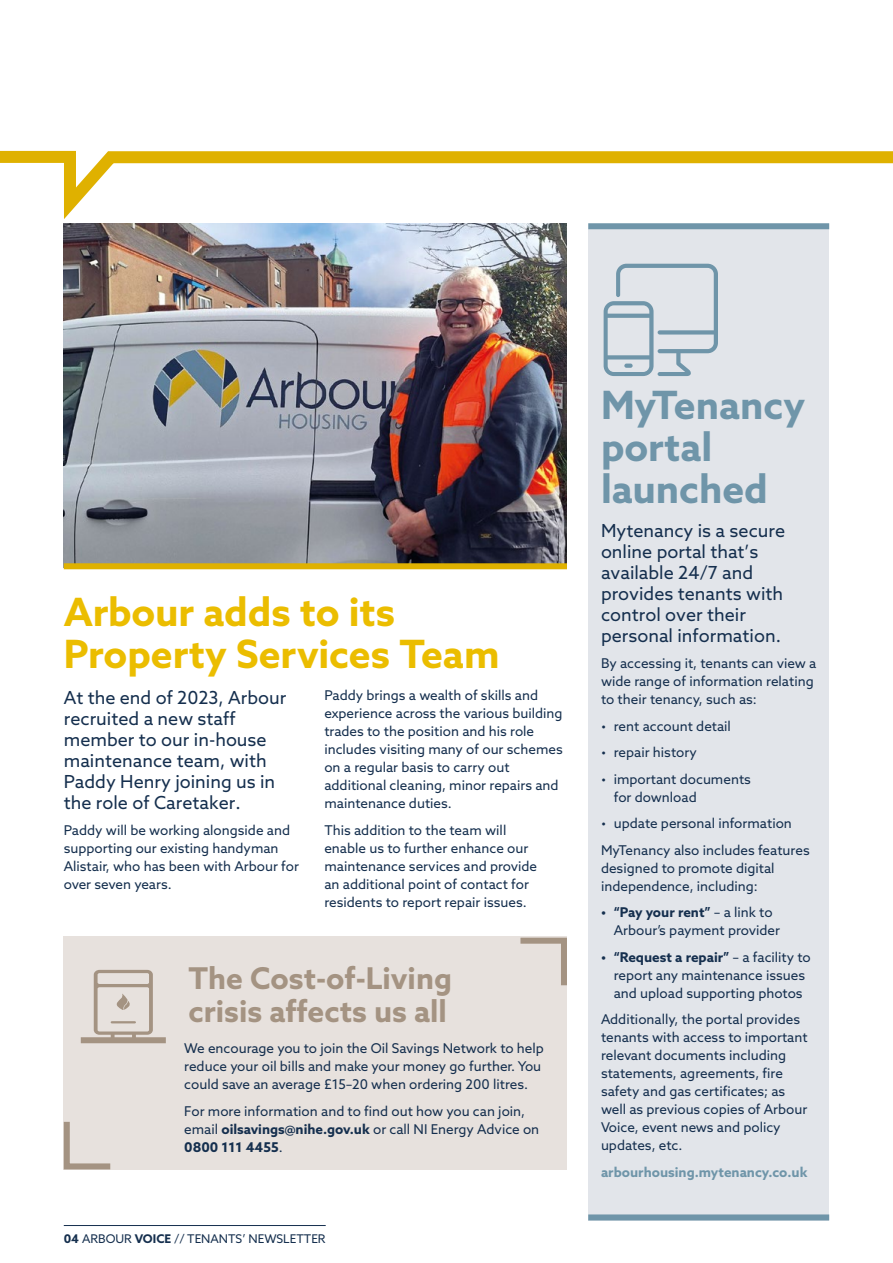
<style>
.page{position:relative;width:893px;height:1263px;background:#fff}
.page>*{position:absolute;margin:0;border:0;box-sizing:border-box;transform-origin:0 0}
.t1{font:700 39px/42px "Azo Sans";letter-spacing:-.005em;color:#ebbd00}
.t2{font:700 39px/42px "Azo Sans";letter-spacing:-.005em;color:#6f95a9}
.t3{font:700 30px/33px "Azo Sans";color:#a49382}
.t4{font:18px/21px "Azo Sans";color:#152f4e}
.t5{font:13.5px/18px "Azo Sans";color:#152f4e}
.t6{font:700 13.5px "Azo Sans";color:#6f95a9}
.t7{font:12px "Azo Sans";color:#152f4e}
.s1{font-weight:700}
</style>
<div class="page">
<img style="left:64px;top:235px;width:503px;height:328px">
<div style="left:588px;top:229px;width:241px;height:991px;background:#e2e5ea"></div>
<hr style="left:892px;top:151px;width:1px;height:1112px;background:#dbe0df">
<svg style="left:0;top:150px;width:893px;height:85px"></svg>
<hr style="left:64px;top:1225px;width:262px;height:1px;background:#152f4e">
<svg style="left:604px;top:264px;width:114px;height:112px"></svg>
<div style="left:64px;top:563px;width:503px;height:6px;background:#dfb100"></div>
<div style="left:64px;top:936px;width:503px;height:234px;background:#e7e1dd"></div>
<div style="left:81px;top:1037px;width:85px;height:6px;background:#a49382"></div>
<svg style="left:520px;top:937px;width:47px;height:49px"></svg>
<svg style="left:63px;top:1116px;width:48px;height:54px"></svg>
<div style="left:588px;top:223px;width:241px;height:6px;background:#6f95a9"></div>
<div style="left:588px;top:1214px;width:241px;height:6px;background:#6f95a9"></div>
<svg style="left:94px;top:970px;width:59px;height:68px"></svg>
<hr style="left:111px;top:1021px;width:25px;height:2px;background:#a49382">
<h1 class="t1" style="left:64px;top:591px;width:437px">Arbour adds to its<br>Property Services Team</h1>
<h3 class="t4" style="left:64px;top:686px;width:224px">At the end of 2023, Arbour recruited a new staff member to our in-house maintenance team, with<br>Paddy Henry joining us in the role of Caretaker.</h3>
<p class="t5" style="left:64px;top:821px;width:237px">Paddy will be working alongside and supporting our existing handyman<br>Alistair, who has been with Arbour for over seven years.</p>
<p class="t5" style="left:324px;top:686px;width:240px">Paddy brings a wealth of skills and experience across the various building trades to the position and his role includes visiting many of our schemes on a regular basis to carry out additional cleaning, minor repairs and maintenance duties.</p>
<p class="t5" style="left:324px;top:821px;width:214px">This addition to the team will enable us to further enhance our maintenance services and provide an additional point of contact for residents to report repair issues.</p>
<h2 class="t3" style="left:189px;top:962px;width:265px">The Cost-of-Living crisis affects us all</h2>
<p class="t5" style="left:184px;top:1039px;width:361px">We encourage you to join the Oil Savings Network to help reduce your oil bills and make your money go further. You could save an average £15–20 when ordering 200 litres.</p>
<p class="t5" style="left:184px;top:1102px;width:357px">For more information and to find out how you can join, email <span class="s1">oilsavings@nihe.gov.uk</span> or call NI Energy Advice on<br><span class="s1">0800 111 4455</span>.</p>
<p class="t7" style="left:64px;top:1230px;width:263px"><span class="s1">04</span> ARBOUR <span class="s1">VOICE</span> // TENANTS’ NEWSLETTER</p>
<h1 class="t2" style="left:601px;top:383px;width:206px">MyTenancy portal launched</h1>
<h3 class="t4" style="left:601px;top:520px;width:186px">Mytenancy is a secure online portal that’s available 24/7 and provides tenants with control over their personal information.</h3>
<p class="t5" style="left:601px;top:654px;width:217px">By accessing it, tenants can view a wide range of information relating to their tenancy, such as:</p>
<p class="t5" style="left:601px;top:717px;width:131px">• rent account detail</p>
<p class="t5" style="left:601px;top:743px;width:97px">• repair history</p>
<p class="t5" style="left:614px;top:770px;width:139px;text-indent:-13px">• important documents for download</p>
<p class="t5" style="left:601px;top:810px;width:210px;line-height:26.5px">• update personal information<br>MyTenancy also includes features</p>
<p class="t5" style="left:601px;top:859px;width:175px">designed to promote digital independence, including:</p>
<p class="t5" style="left:614px;top:903px;width:168px;text-indent:-13px"><span class="s1">• “Pay your rent”</span> – a link to<br>Arbour’s payment provider</p>
<p class="t5" style="left:601px;top:948px;width:211px;text-align:center"><span class="s1">• “Request a repair”</span> – a facility to report any maintenance issues and upload supporting photos</p>
<p class="t5" style="left:601px;top:1010px;width:208px">Additionally, the portal provides tenants with access to important relevant documents including statements, agreements, fire safety and gas certificates; as well as previous copies of Arbour<br>Voice, event news and policy updates, etc.</p>
<p class="t6" style="left:601px;top:1163px;width:208px">arbourhousing.mytenancy.co.uk</p>
</div>
